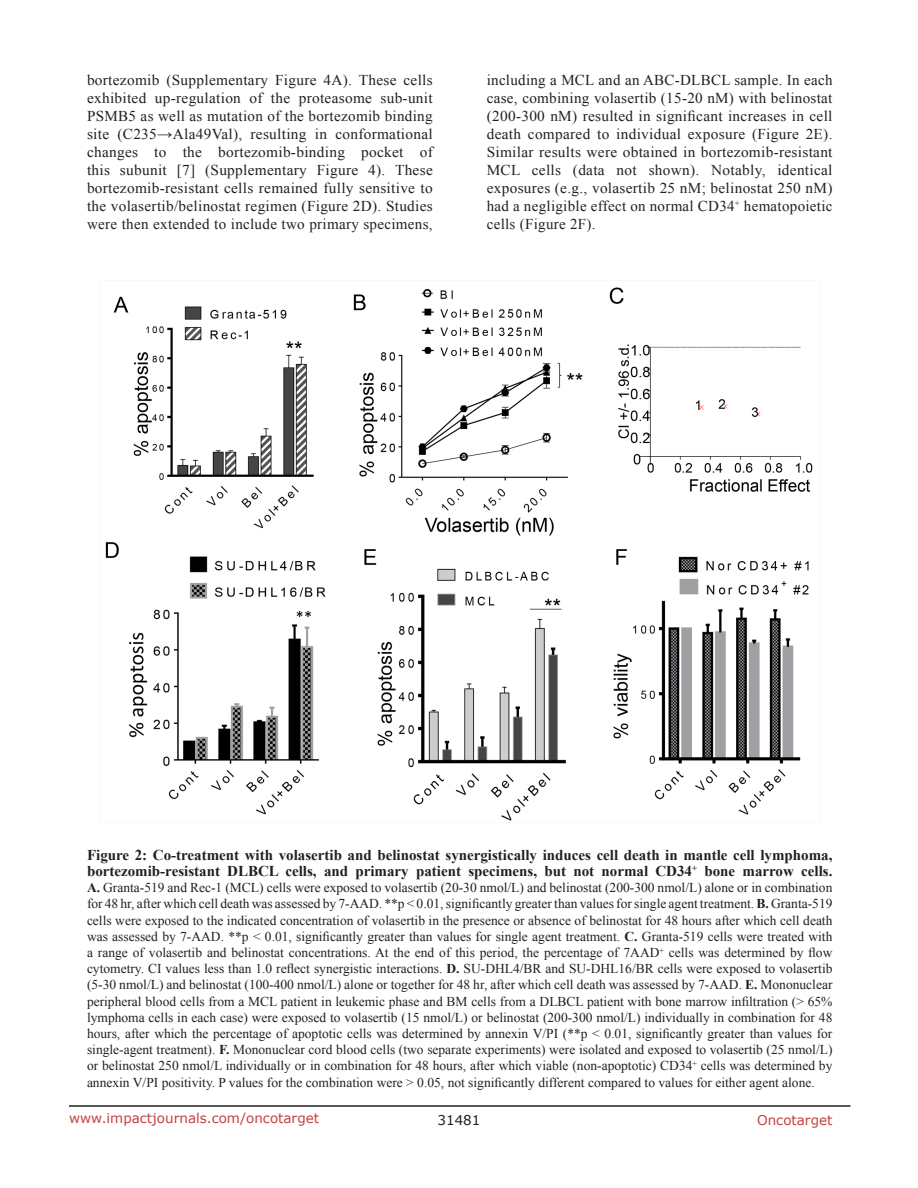
<style>
.page{position:relative;width:918px;height:1188px;background:#fff}
.page>*{position:absolute;margin:0;border:0;box-sizing:border-box;transform-origin:0 0}
.BodyText{font:15px/18px "Times New Roman";letter-spacing:.02em;color:#231f20;text-align:justify}
.figuretext{font:700 15px/16.2px "Times New Roman";color:#231f20}
.figuretext-2{font:13.5px/16.2px "Times New Roman";color:#231f20;text-align:justify}
.t1{font:13.5px "Verdana";color:#c24141}
.t2{font:13.5px "Verdana";color:#231f20}
.s1{font-weight:700}
</style>
<div class="page">
<hr style="left:69px;top:1105px;width:781px;height:2px;background:#231f20">
<img style="left:105px;top:287px;width:708px;height:534px">
<p class="BodyText" style="left:87px;top:71px;width:347px">bortezomib (Supplementary Figure 4A). These cells exhibited up-regulation of the proteasome sub-unit PSMB5 as well as mutation of the bortezomib binding site (C235→Ala49Val), resulting in conformational changes to the bortezomib-binding pocket of this subunit [7] (Supplementary Figure 4). These bortezomib-resistant cells remained fully sensitive to the volasertib/belinostat regimen (Figure 2D). Studies were then extended to include two primary specimens,</p>
<p class="BodyText" style="left:487px;top:71px;width:347px">including a MCL and an ABC-DLBCL sample. In each case, combining volasertib (15-20 nM) with belinostat (200-300 nM) resulted in significant increases in cell death compared to individual exposure (Figure 2E).<br>Similar results were obtained in bortezomib-resistant MCL cells (data not shown). Notably, identical exposures (e.g., volasertib 25 nM; belinostat 250 nM) had a negligible effect on normal CD34<sup>+</sup> hematopoietic cells (Figure 2F).</p>
<p class="figuretext" style="left:87px;top:846px;width:747px">Figure 2: Co-treatment with volasertib and belinostat synergistically induces cell death in mantle cell lymphoma, bortezomib-resistant DLBCL cells, and primary patient specimens, but not normal CD34<sup>+</sup> bone marrow cells.</p>
<p class="figuretext-2" style="left:87px;top:879px;width:747px"><span class="s1">A.</span> Granta-519 and Rec-1 (MCL) cells were exposed to volasertib (20-30 nmol/L) and belinostat (200-300 nmol/L) alone or in combination for 48 hr, after which cell death was assessed by 7-AAD. **p &lt; 0.01, significantly greater than values for single agent treatment. <span class="s1">B.</span> Granta-519 cells were exposed to the indicated concentration of volasertib in the presence or absence of belinostat for 48 hours after which cell death was assessed by 7-AAD. **p &lt; 0.01, significantly greater than values for single agent treatment. <span class="s1">C.</span> Granta-519 cells were treated with a range of volasertib and belinostat concentrations. At the end of this period, the percentage of 7AAD<sup>+</sup> cells was determined by flow cytometry. CI values less than 1.0 reflect synergistic interactions. <span class="s1">D.</span> SU-DHL4/BR and SU-DHL16/BR cells were exposed to volasertib (5-30 nmol/L) and belinostat (100-400 nmol/L) alone or together for 48 hr, after which cell death was assessed by 7-AAD. <span class="s1">E.</span> Mononuclear peripheral blood cells from a MCL patient in leukemic phase and BM cells from a DLBCL patient with bone marrow infiltration (&gt; 65% lymphoma cells in each case) were exposed to volasertib (15 nmol/L) or belinostat (200-300 nmol/L) individually in combination for 48 hours, after which the percentage of apoptotic cells was determined by annexin V/PI (**p &lt; 0.01, significantly greater than values for single-agent treatment). <span class="s1">F.</span> Mononuclear cord blood cells (two separate experiments) were isolated and exposed to volasertib (25 nmol/L) or belinostat 250 nmol/L individually or in combination for 48 hours, after which viable (non-apoptotic) CD34<sup>+</sup> cells was determined by annexin V/PI positivity. P values for the combination were &gt; 0.05, not significantly different compared to values for either agent alone.</p>
<p class="t1" style="left:69px;top:1109px;width:252px">www.impactjournals.com/oncotarget</p>
<p class="t2" style="left:438px;top:1111px;width:44px">31481</p>
<p class="t1" style="left:757px;top:1111px;width:77px">Oncotarget</p>
</div>
